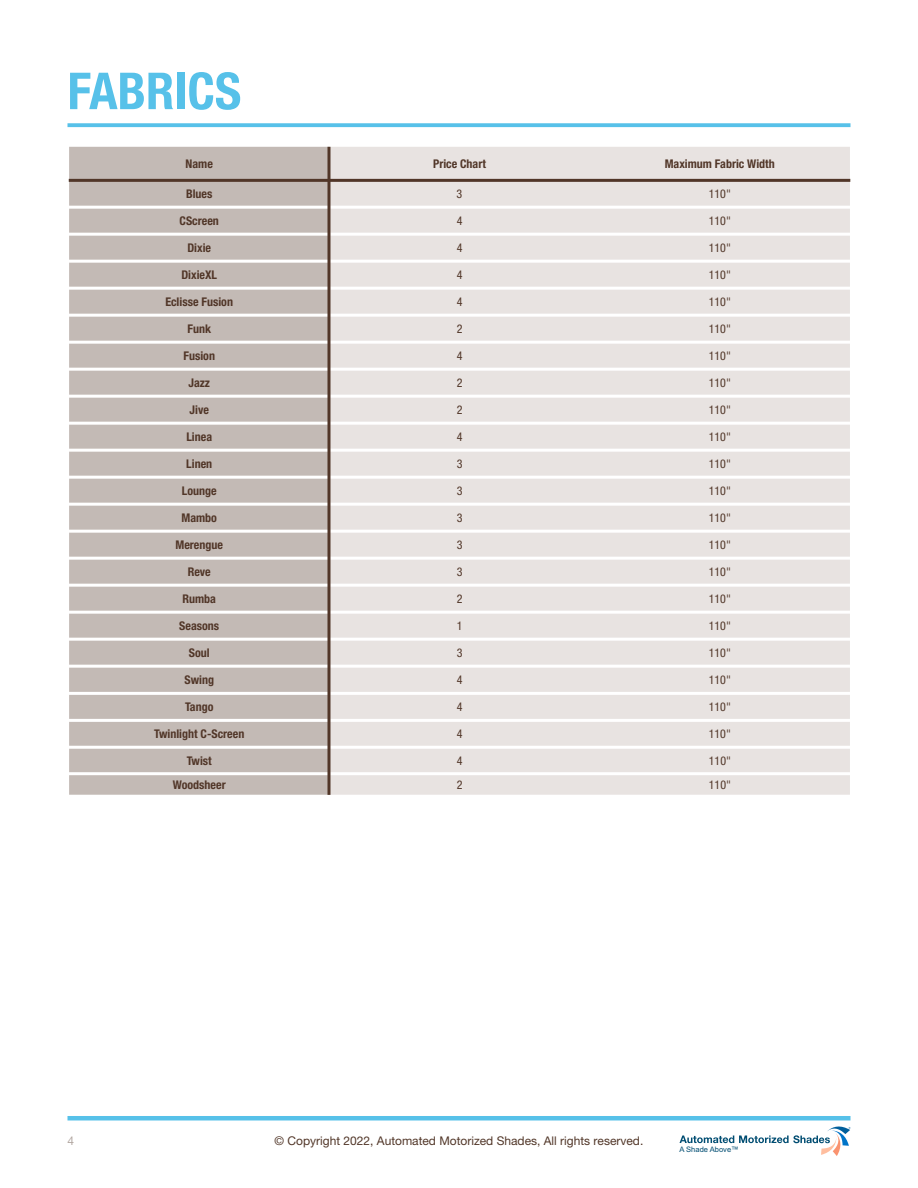
<style>
.page{position:relative;width:918px;height:1188px;background:#fff}
.page>*{position:absolute;margin:0;border:0;box-sizing:border-box;transform-origin:0 0}
.t1{font:700 condensed 51px "Helvetica Neue LT Pro";color:#57c1e9}
.t2{font:700 condensed 12px "Helvetica Neue LT Pro";color:#513628}
.t3{font:condensed 12px "Helvetica Neue LT Pro";color:#513628}
.t4{font:12px "Helvetica Neue LT Pro";color:#513628}
.t5{font:12px "Helvetica Neue LT Pro";color:#b2a7a1}
.t6{font:7.5px "Arial";color:#004d72}
</style>
<div class="page">
<svg style="left:680px;top:1127px;width:170px;height:29px"></svg>
<hr style="left:68px;top:1116px;width:782px;height:4px;background:#57c1e9">
<svg style="left:68px;top:123px;width:782px;height:4px;fill:#57c1e9"></svg>
<div style="left:69px;top:147px;width:258px;height:648px;background:#c3bab5"></div>
<div style="left:330px;top:147px;width:520px;height:648px;background:#e8e3e1"></div>
<hr style="left:62px;top:341px;width:794px;height:3px;background:#fff">
<hr style="left:62px;top:314px;width:794px;height:3px;background:#fff">
<hr style="left:62px;top:287px;width:794px;height:3px;background:#fff">
<hr style="left:62px;top:233px;width:794px;height:3px;background:#fff">
<hr style="left:62px;top:206px;width:794px;height:3px;background:#fff">
<hr style="left:62px;top:530px;width:794px;height:3px;background:#fff">
<hr style="left:69px;top:179px;width:781px;height:3px;background:#513628">
<hr style="left:62px;top:260px;width:794px;height:3px;background:#fff">
<hr style="left:62px;top:368px;width:794px;height:3px;background:#fff">
<hr style="left:62px;top:395px;width:794px;height:3px;background:#fff">
<hr style="left:62px;top:422px;width:794px;height:3px;background:#fff">
<hr style="left:62px;top:449px;width:794px;height:3px;background:#fff">
<hr style="left:62px;top:557px;width:794px;height:3px;background:#fff">
<hr style="left:62px;top:476px;width:794px;height:3px;background:#fff">
<hr style="left:62px;top:584px;width:794px;height:3px;background:#fff">
<hr style="left:62px;top:638px;width:794px;height:3px;background:#fff">
<hr style="left:62px;top:503px;width:794px;height:3px;background:#fff">
<hr style="left:62px;top:611px;width:794px;height:3px;background:#fff">
<hr style="left:62px;top:665px;width:794px;height:3px;background:#fff">
<hr style="left:62px;top:692px;width:794px;height:3px;background:#fff">
<hr style="left:62px;top:719px;width:794px;height:3px;background:#fff">
<hr style="left:62px;top:746px;width:794px;height:3px;background:#fff">
<hr style="left:62px;top:772px;width:794px;height:3px;background:#fff">
<hr style="left:327px;top:147px;width:3px;height:648px;background:#513628">
<h1 class="t1" style="left:68px;top:60px;width:175px">FABRICS</h1>
<p class="t2" style="left:186px;top:156px;width:29px">Name</p>
<p class="t2" style="left:433px;top:156px;width:54px">Price Chart</p>
<p class="t2" style="left:665px;top:156px;width:112px">Maximum Fabric Width</p>
<p class="t2" style="left:186px;top:186px;width:28px">Blues</p>
<p class="t3" style="left:457px;top:187px;width:7px">3</p>
<p class="t3" style="left:709px;top:187px;width:24px">110"</p>
<p class="t2" style="left:180px;top:213px;width:41px">CScreen</p>
<p class="t3" style="left:457px;top:214px;width:7px">4</p>
<p class="t3" style="left:709px;top:214px;width:24px">110"</p>
<p class="t2" style="left:187px;top:240px;width:25px">Dixie</p>
<p class="t3" style="left:457px;top:241px;width:7px">4</p>
<p class="t3" style="left:709px;top:241px;width:24px">110"</p>
<p class="t2" style="left:181px;top:267px;width:37px">DixieXL</p>
<p class="t3" style="left:457px;top:268px;width:7px">4</p>
<p class="t3" style="left:709px;top:268px;width:24px">110"</p>
<p class="t2" style="left:166px;top:294px;width:69px">Eclisse Fusion</p>
<p class="t3" style="left:457px;top:295px;width:7px">4</p>
<p class="t3" style="left:709px;top:295px;width:24px">110"</p>
<p class="t2" style="left:188px;top:321px;width:25px">Funk</p>
<p class="t3" style="left:457px;top:322px;width:7px">2</p>
<p class="t3" style="left:709px;top:322px;width:24px">110"</p>
<p class="t2" style="left:184px;top:348px;width:33px">Fusion</p>
<p class="t3" style="left:457px;top:349px;width:7px">4</p>
<p class="t3" style="left:709px;top:349px;width:24px">110"</p>
<p class="t2" style="left:189px;top:375px;width:23px">Jazz</p>
<p class="t3" style="left:457px;top:376px;width:7px">2</p>
<p class="t3" style="left:709px;top:376px;width:24px">110"</p>
<p class="t2" style="left:190px;top:402px;width:21px">Jive</p>
<p class="t3" style="left:457px;top:403px;width:7px">2</p>
<p class="t3" style="left:709px;top:403px;width:24px">110"</p>
<p class="t2" style="left:186px;top:429px;width:27px">Linea</p>
<p class="t3" style="left:457px;top:430px;width:7px">4</p>
<p class="t3" style="left:709px;top:430px;width:24px">110"</p>
<p class="t2" style="left:186px;top:456px;width:27px">Linen</p>
<p class="t3" style="left:457px;top:457px;width:7px">3</p>
<p class="t3" style="left:709px;top:457px;width:24px">110"</p>
<p class="t2" style="left:182px;top:483px;width:36px">Lounge</p>
<p class="t3" style="left:457px;top:484px;width:7px">3</p>
<p class="t3" style="left:709px;top:484px;width:24px">110"</p>
<p class="t2" style="left:182px;top:510px;width:37px">Mambo</p>
<p class="t3" style="left:457px;top:511px;width:7px">3</p>
<p class="t3" style="left:709px;top:511px;width:24px">110"</p>
<p class="t2" style="left:176px;top:537px;width:49px">Merengue</p>
<p class="t3" style="left:457px;top:538px;width:7px">3</p>
<p class="t3" style="left:709px;top:538px;width:24px">110"</p>
<p class="t2" style="left:188px;top:564px;width:25px">Reve</p>
<p class="t3" style="left:457px;top:565px;width:7px">3</p>
<p class="t3" style="left:709px;top:565px;width:24px">110"</p>
<p class="t2" style="left:183px;top:591px;width:35px">Rumba</p>
<p class="t3" style="left:457px;top:592px;width:7px">2</p>
<p class="t3" style="left:709px;top:592px;width:24px">110"</p>
<p class="t2" style="left:179px;top:618px;width:41px">Seasons</p>
<p class="t3" style="left:457px;top:619px;width:7px">1</p>
<p class="t3" style="left:709px;top:619px;width:24px">110"</p>
<p class="t2" style="left:189px;top:645px;width:22px">Soul</p>
<p class="t3" style="left:457px;top:646px;width:7px">3</p>
<p class="t3" style="left:709px;top:646px;width:24px">110"</p>
<p class="t2" style="left:185px;top:672px;width:31px">Swing</p>
<p class="t3" style="left:457px;top:673px;width:7px">4</p>
<p class="t3" style="left:709px;top:673px;width:24px">110"</p>
<p class="t2" style="left:185px;top:699px;width:30px">Tango</p>
<p class="t3" style="left:457px;top:700px;width:7px">4</p>
<p class="t3" style="left:709px;top:700px;width:24px">110"</p>
<p class="t2" style="left:154px;top:726px;width:92px">Twinlight C-Screen</p>
<p class="t3" style="left:457px;top:727px;width:7px">4</p>
<p class="t3" style="left:709px;top:727px;width:24px">110"</p>
<p class="t2" style="left:187px;top:753px;width:27px">Twist</p>
<p class="t3" style="left:457px;top:754px;width:7px">4</p>
<p class="t3" style="left:709px;top:754px;width:24px">110"</p>
<p class="t2" style="left:173px;top:777px;width:54px">Woodsheer</p>
<p class="t3" style="left:457px;top:778px;width:7px">2</p>
<p class="t3" style="left:709px;top:778px;width:24px">110"</p>
<p class="t5" style="left:68px;top:1133px;width:8px">4</p>
<p class="t4" style="left:275px;top:1133px;width:370px">© Copyright 2022, Automated Motorized Shades, All rights reserved.</p>
<p class="t6" style="left:680px;top:1144px;width:61px">A Shade Above™</p>
</div>
